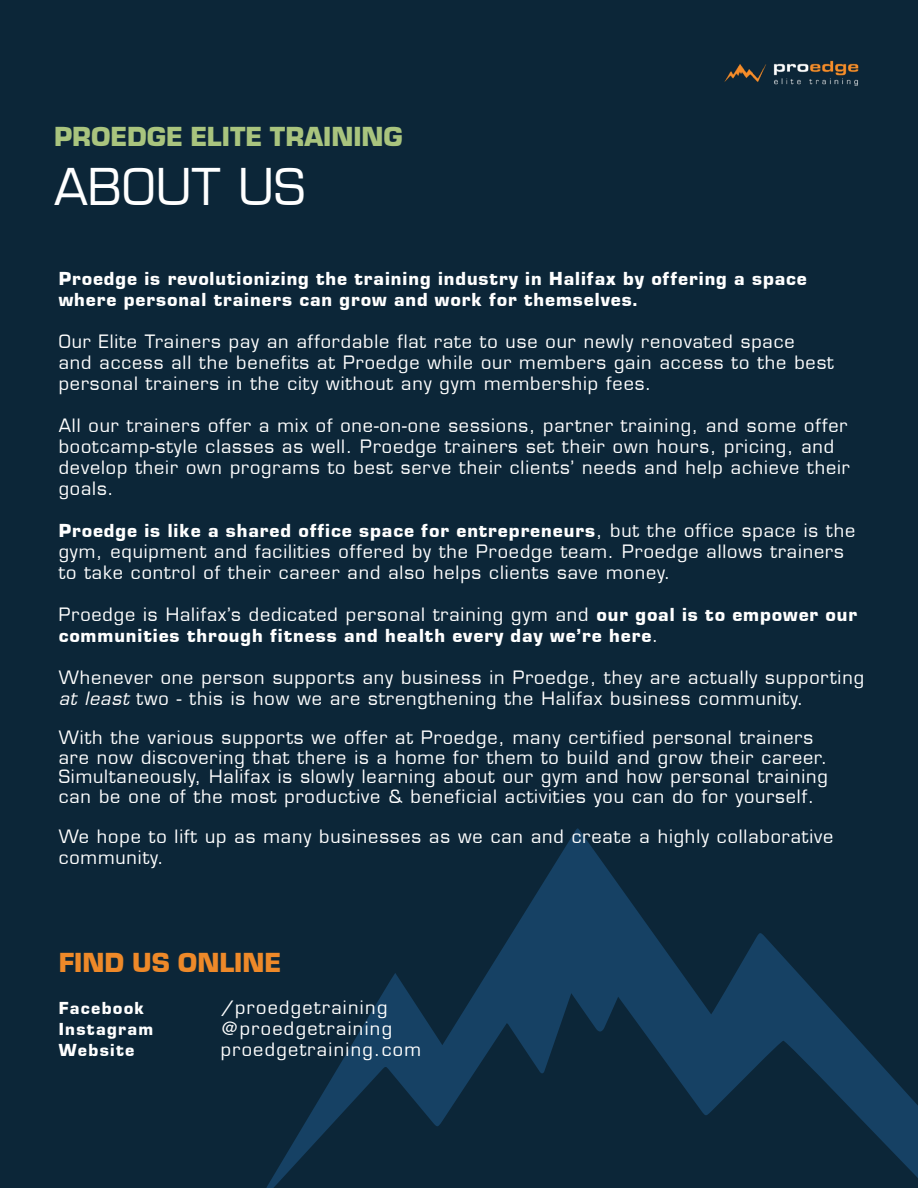
<style>
.page{position:relative;width:918px;height:1188px;background:#0c2638}
.page>*{position:absolute;margin:0;border:0;box-sizing:border-box;transform-origin:0 0}
.t1{font:500 49.5px "Eurostile";color:#fff}
.t2{font:900 28.5px "Eurostile";color:#a9c47e}
.t3{font:900 28.5px "Eurostile";color:#ee8929}
.t4{font:900 19.5px/21px "Eurostile";letter-spacing:.05em;color:#fff}
.t5{font:500 18px/21px "Eurostile";letter-spacing:.05em;color:#fff}
.t6{font:500 18px "Eurostile";letter-spacing:.075em;color:#fff}
.t7{font:900 18px "Eurostile";letter-spacing:.075em;color:#fff}
.s1{font-weight:500;font-size:18px}
.s2{font-weight:900;font-size:19.5px}
.s3{font-style:italic}
</style>
<div class="page">
<img style="left:724px;top:60px;width:135px;height:26px">
<svg style="left:266px;top:828px;width:652px;height:360px"></svg>
<h2 class="t2" style="left:54px;top:121px;width:350px">PROEDGE ELITE TRAINING</h2>
<h1 class="t1" style="left:54px;top:157px;width:253px">ABOUT US</h1>
<p class="t4" style="left:59px;top:268px;width:750px">Proedge is revolutionizing the training industry in Halifax by offering a space where personal trainers can grow and work for themselves.</p>
<p class="t5" style="left:59px;top:331px;width:777px">Our Elite Trainers pay an affordable flat rate to use our newly renovated space<br>and access all the benefits at Proedge while our members gain access to the best personal trainers in the city without any gym membership fees.</p>
<p class="t5" style="left:59px;top:415px;width:793px">All our trainers offer a mix of one-on-one sessions, partner training, and some offer bootcamp-style classes as well. Proedge trainers set their own hours, pricing, and develop their own programs to best serve their clients’ needs and help achieve their goals.</p>
<p class="t4" style="left:59px;top:520px;width:798px">Proedge is like a shared office space for entrepreneurs<span class="s1">, but the office space is the</span></p>
<p class="t5" style="left:59px;top:541px;width:787px">gym, equipment and facilities offered by the Proedge team. Proedge allows trainers to take control of their career and also helps clients save money.</p>
<p class="t5" style="left:59px;top:604px;width:800px">Proedge is Halifax’s dedicated personal training gym and <span class="s2">our goal is to empower our</span></p>
<p class="t4" style="left:59px;top:625px;width:601px">communities through fitness and health every day we’re here<span class="s1">.</span></p>
<p class="t5" style="left:59px;top:667px;width:807px">Whenever one person supports any business in Proedge, they are actually supporting <span class="s3">at least</span> two - this is how we are strengthening the Halifax business community.</p>
<p class="t5" style="left:59px;top:728px;width:771px;line-height:19.5px">With the various supports we offer at Proedge, many certified personal trainers are now discovering that there is a home for them to build and grow their career.<br>Simultaneously, Halifax is slowly learning about our gym and how personal training can be one of the most productive &amp; beneficial activities you can do for yourself.</p>
<p class="t5" style="left:59px;top:826px;width:776px">We hope to lift up as many businesses as we can and create a highly collaborative community.</p>
<h2 class="t3" style="left:59px;top:947px;width:224px">FIND US ONLINE</h2>
<p class="t7" style="left:59px;top:998px;width:87px">Facebook</p>
<p class="t6" style="left:221px;top:996px;width:168px">/proedgetraining</p>
<p class="t7" style="left:59px;top:1019px;width:96px">Instagram</p>
<p class="t6" style="left:221px;top:1017px;width:173px">@proedgetraining</p>
<p class="t7" style="left:59px;top:1040px;width:77px">Website</p>
<p class="t6" style="left:221px;top:1038px;width:202px">proedgetraining.com</p>
</div>
